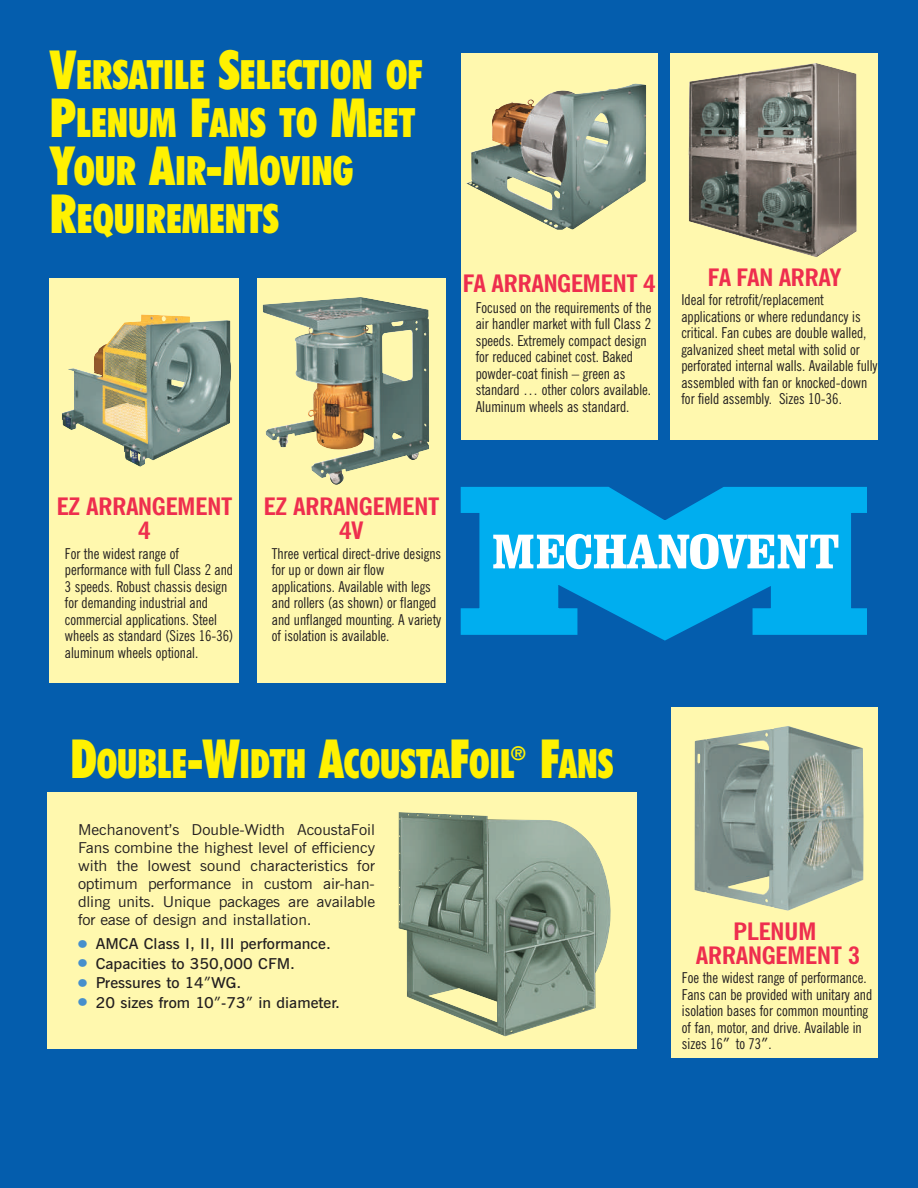
<style>
.page{position:relative;width:918px;height:1188px;background:#045dad}
.page>*{position:absolute;margin:0;border:0;box-sizing:border-box;transform-origin:0 0}
.t1{font:900 condensed 40.5px/48px "Futura BT";color:#fff101;scale:.92 1}
.t2{font:900 condensed 40.5px "Futura BT";color:#fff101;scale:.89 1}
.t3{font:700 condensed 24px/24px "News Gothic BT";letter-spacing:-.02em;color:#ee2e4e;text-align:center;scale:1.2 1}
.t4{font:700 18px "Futura";color:#fff101}
.t5{font:condensed 15px/16.5px "News Gothic BT";color:#231f20}
.t6{font:15px/18px "News Gothic BT";letter-spacing:-.01em;color:#231f20;text-align:justify;scale:1.07 1}
.t7{font:600 15px "News Gothic BT";color:#231f20;scale:1.07 1}
.s1{font-size:54px}
.s2{font-size:27px;color:#468fcc}
.s3{font-family:"Futura";font-weight:400}
.s4{font-family:"Futura";font-stretch:normal}
</style>
<div class="page">
<div style="left:50px;top:278px;width:189px;height:405px;background:#fff8ae"></div>
<div style="left:257px;top:278px;width:189px;height:405px;background:#fff8ae"></div>
<div style="left:461px;top:53px;width:196px;height:387px;background:#fff8ae"></div>
<div style="left:671px;top:53px;width:207px;height:387px;background:#fff8ae"></div>
<img style="left:688px;top:63px;width:169px;height:194px">
<img style="left:263px;top:297px;width:166px;height:188px">
<img style="left:466px;top:83px;width:180px;height:147px">
<svg style="left:461px;top:487px;width:405px;height:154px"></svg>
<svg style="left:493px;top:534px;width:345px;height:35px;background:#91dcf8"></svg>
<img style="left:62px;top:314px;width:169px;height:153px">
<div style="left:47px;top:792px;width:590px;height:256px;background:#fff8ae"></div>
<img style="left:398px;top:812px;width:213px;height:224px">
<div style="left:671px;top:707px;width:207px;height:351px;background:#fff8ae"></div>
<img style="left:695px;top:726px;width:169px;height:185px">
<h1 class="t1" style="left:50px;top:53px;width:407px"><span class="s1">V</span>ERSATILE <span class="s1">S</span>ELECTION OF<br><span class="s1">P</span>LENUM <span class="s1">F</span>ANS TO <span class="s1">M</span>EET<br><span class="s1">Y</span>OUR <span class="s1">A</span>IR<span class="s1">-M</span>OVING<br><span class="s1">R</span>EQUIREMENTS</h1>
<h2 class="t3" style="left:462px;top:273px;width:163px">FA ARRANGEMENT 4</h2>
<p class="t5" style="left:476px;top:300px;width:177px">Focused on the requirements of the air handler market with full Class 2 speeds. Extremely compact design for reduced cabinet cost. Baked powder-coat finish – green as standard … other colors available.<br>Aluminum wheels as standard.</p>
<h2 class="t3" style="left:708px;top:267px;width:113px">FA FAN ARRAY</h2>
<p class="t5" style="left:681px;top:293px;width:198px">Ideal for retrofit/replacement applications or where redundancy is critical. Fan cubes are double walled, galvanized sheet metal with solid or perforated internal walls. Available fully assembled with fan or knocked-down for field assembly. Sizes 10-36.</p>
<h2 class="t3" style="left:56px;top:496px;width:148px">EZ ARRANGEMENT<br>4</h2>
<p class="t5" style="left:65px;top:546px;width:170px">For the widest range of performance with full Class 2 and<br>3 speeds. Robust chassis design for demanding industrial and commercial applications. Steel wheels as standard (Sizes 16-36) aluminum wheels optional.</p>
<h2 class="t3" style="left:263px;top:496px;width:148px">EZ ARRANGEMENT<br>4V</h2>
<p class="t5" style="left:272px;top:546px;width:171px">Three vertical direct-drive designs for up or down air flow applications. Available with legs and rollers (as shown) or flanged and unflanged mounting. A variety of isolation is available.</p>
<h1 class="t2" style="left:70px;top:746px;width:501px"><span class="s1">D</span>OUBLE<span class="s1">-W</span>IDTH <span class="s1">A</span>COUSTA<span class="s1">F</span>OIL</h1>
<p class="t4" style="left:511px;top:745px;width:16px">®</p>
<h1 class="t2" style="left:540px;top:746px;width:84px"><span class="s1">F</span>ANS</h1>
<p class="t6" style="left:78px;top:822px;width:279px">Mechanovent’s Double-Width AcoustaFoil Fans combine the highest level of efficiency with the lowest sound characteristics for optimum performance in custom air-han&shy;dling units. Unique packages are available for ease of design and installation.</p>
<p class="t7" style="left:74px;top:938px;width:241px"><span class="s2">•</span> AMCA Class I, II, III performance.</p>
<p class="t7" style="left:74px;top:958px;width:208px"><span class="s2">•</span> Capacities to 350,000 CFM.</p>
<p class="t7" style="left:74px;top:977px;width:158px"><span class="s2">•</span> Pressures to 14<span class="s3">”</span>WG.</p>
<p class="t7" style="left:74px;top:997px;width:250px"><span class="s2">•</span> 20 sizes from 10<span class="s3">”</span>-73<span class="s3">”</span> in diameter.</p>
<h2 class="t3" style="left:696px;top:921px;width:138px">PLENUM<br>ARRANGEMENT 3</h2>
<p class="t5" style="left:682px;top:971px;width:192px">Foe the widest range of performance.<br>Fans can be provided with unitary and isolation bases for common mounting of fan, motor, and drive. Available in sizes 16<span class="s4">”</span> to 73<span class="s4">”</span>.</p>
</div>
